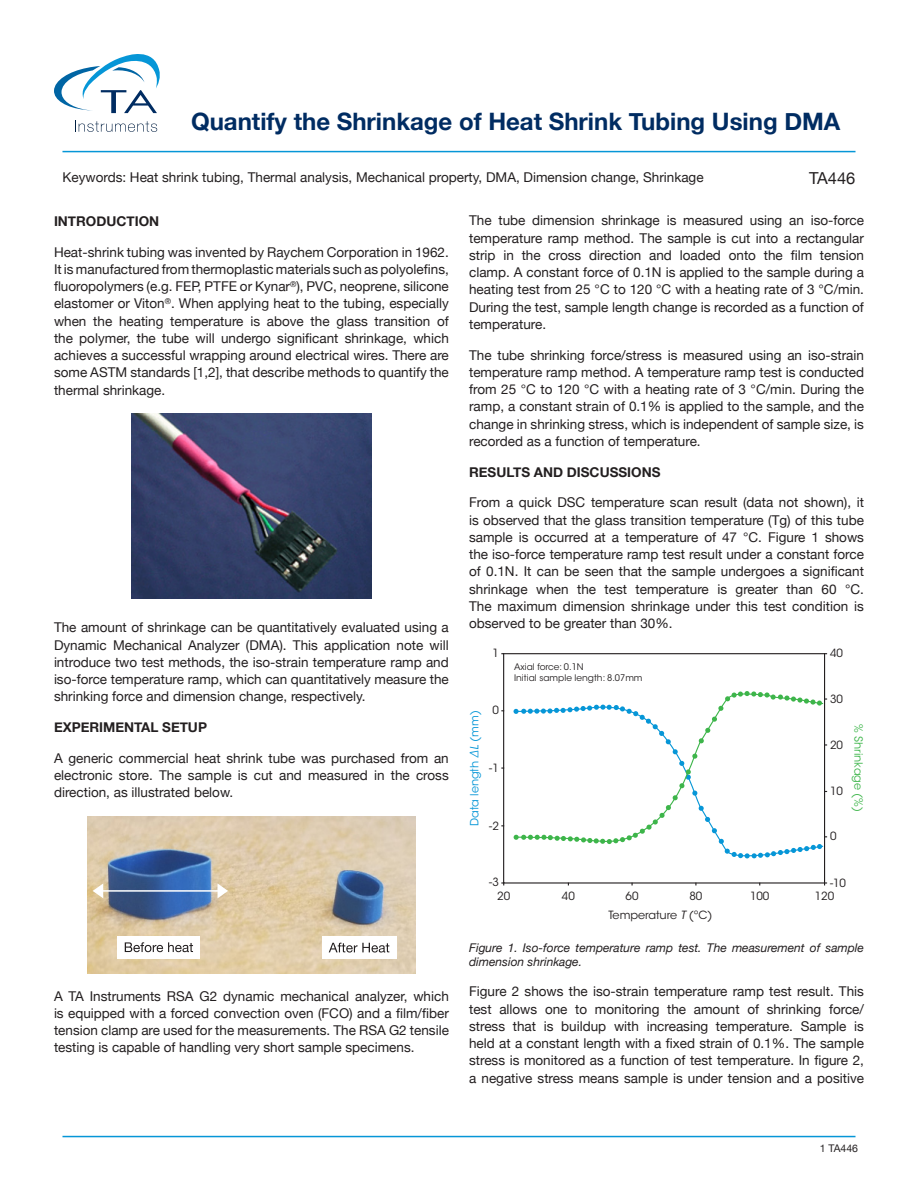
<style>
.page{position:relative;width:918px;height:1188px;background:#fff}
.page>*{position:absolute;margin:0;border:0;box-sizing:border-box;transform-origin:0 0}
.t1{font:700 24px "Helvetica Neue";color:#002c62}
.t2{font:16.5px "Helvetica Neue";color:#231f20}
.t3{font:13.5px/17.2px "Helvetica Neue";color:#231f20;text-align:justify}
.t4{font:700 13.5px "Helvetica Neue";color:#231f20}
.t5{font:italic 12px/13.5px "Helvetica Neue";color:#231f20}
.t6{font:11.25px/13.8px "ITC Avant Garde Std";color:#231f20}
.t7{font:11.25px "ITC Avant Garde Std";color:#0696d7}
.t8{font:11.25px "ITC Avant Garde Std";color:#3db54a}
.t9{font:10.5px "Helvetica Neue";color:#231f20}
.t10{font:9px/10.8px "ITC Avant Garde Std";color:#231f20}
.s1{font-style:italic}
</style>
<div class="page">
<svg style="left:54px;top:54px;width:106px;height:59px"></svg>
<svg style="left:75px;top:121px;width:82px;height:11px"></svg>
<hr style="left:62px;top:151px;width:794px;height:1px;background:#0696d7">
<hr style="left:62px;top:1136px;width:794px;height:1px;background:#0696d7">
<img style="left:131px;top:414px;width:240px;height:184px">
<img style="left:87px;top:816px;width:329px;height:158px">
<div style="left:118px;top:936px;width:82px;height:23px;background:#fff"></div>
<div style="left:322px;top:936px;width:75px;height:23px;background:#fff"></div>
<svg style="left:125px;top:942px;width:68px;height:10px"></svg>
<hr style="left:101px;top:890px;width:118px;height:2px;background:#fff">
<svg style="left:93px;top:883px;width:10px;height:15px"></svg>
<svg style="left:218px;top:883px;width:10px;height:15px"></svg>
<div style="left:503px;top:653px;width:322px;height:231px;border:1px solid #231f20"></div>
<hr style="left:501px;top:653px;width:326px;height:1px;background:#231f20">
<svg style="left:514px;top:691px;width:313px;height:167px"></svg>
<svg style="left:329px;top:943px;width:60px;height:10px"></svg>
<p class="t1" style="left:191px;top:102px;width:651px">Quantify the Shrinkage of Heat Shrink Tubing Using DMA</p>
<p class="t3" style="left:62px;top:169px;width:643px">Keywords: Heat shrink tubing, Thermal analysis, Mechanical property, DMA, Dimension change, Shrinkage</p>
<p class="t4" style="left:54px;top:210px;width:107px">INTRODUCTION</p>
<p class="t3" style="left:54px;top:244px;width:396px">Heat-shrink tubing was invented by Raychem Corporation in 1962.<br>It is manufactured from thermoplastic materials such as polyolefins, fluoropolymers (e.g. FEP, PTFE or Kynar<sup>®</sup>), PVC, neoprene, silicone elastomer or Viton<sup>®</sup>. When applying heat to the tubing, especially when the heating temperature is above the glass transition of the polymer, the tube will undergo significant shrinkage, which achieves a successful wrapping around electrical wires. There are some ASTM standards [1,2], that describe methods to quantify the thermal shrinkage.</p>
<p class="t2" style="left:809px;top:167px;width:48px">TA446</p>
<p class="t3" style="left:469px;top:213px;width:396px">The tube dimension shrinkage is measured using an iso-force temperature ramp method. The sample is cut into a rectangular strip in the cross direction and loaded onto the film tension clamp. A constant force of 0.1N is applied to the sample during a heating test from 25 °C to 120 °C with a heating rate of 3 °C/min.<br>During the test, sample length change is recorded as a function of temperature.</p>
<p class="t3" style="left:469px;top:347px;width:396px">The tube shrinking force/stress is measured using an iso-strain temperature ramp method. A temperature ramp test is conducted from 25 °C to 120 °C with a heating rate of 3 °C/min. During the ramp, a constant strain of 0.1% is applied to the sample, and the change in shrinking stress, which is independent of sample size, is recorded as a function of temperature.</p>
<p class="t4" style="left:469px;top:461px;width:193px">RESULTS AND DISCUSSIONS</p>
<p class="t3" style="left:469px;top:495px;width:396px">From a quick DSC temperature scan result (data not shown), it is observed that the glass transition temperature (Tg) of this tube sample is occurred at a temperature of 47 °C. Figure 1 shows the iso-force temperature ramp test result under a constant force of 0.1N. It can be seen that the sample undergoes a significant shrinkage when the test temperature is greater than 60 °C.<br>The maximum dimension shrinkage under this test condition is observed to be greater than 30%.</p>
<p class="t3" style="left:54px;top:620px;width:396px">The amount of shrinkage can be quantitatively evaluated using a Dynamic Mechanical Analyzer (DMA). This application note will introduce two test methods, the iso-strain temperature ramp and iso-force temperature ramp, which can quantitatively measure the shrinking force and dimension change, respectively.</p>
<p class="t4" style="left:54px;top:717px;width:155px">EXPERIMENTAL SETUP</p>
<p class="t3" style="left:54px;top:750px;width:396px">A generic commercial heat shrink tube was purchased from an electronic store. The sample is cut and measured in the cross direction, as illustrated below.</p>
<p class="t6" style="left:492px;top:647px;width:8px">1</p>
<p class="t6" style="left:830px;top:647px;width:14px">40</p>
<p class="t6" style="left:830px;top:692px;width:14px">30</p>
<p class="t6" style="left:830px;top:738px;width:14px">20</p>
<p class="t6" style="left:830px;top:784px;width:14px">10</p>
<p class="t6" style="left:830px;top:830px;width:8px">0</p>
<p class="t6" style="left:830px;top:876px;width:18px">-10</p>
<p class="t10" style="left:514px;top:662px;width:130px">Axial force: 0.1N<br>Initial sample length: 8.07mm</p>
<p class="t6" style="left:492px;top:704px;width:8px">0</p>
<p class="t7" style="left:468px;top:826px;width:117px;rotate:-90deg">Data length <span class="s1">∆L</span> (mm)</p>
<p class="t8" style="left:866px;top:724px;width:89px;rotate:90deg">% Shrinkage (%)</p>
<p class="t6" style="left:489px;top:761px;width:11px">-1</p>
<p class="t6" style="left:489px;top:819px;width:11px">-2</p>
<p class="t6" style="left:497px;top:875px;width:14px;text-indent:-8px">-3<br>20</p>
<p class="t6" style="left:562px;top:889px;width:14px">40</p>
<p class="t6" style="left:626px;top:889px;width:14px">60</p>
<p class="t6" style="left:689px;top:889px;width:14px">80</p>
<p class="t6" style="left:750px;top:889px;width:21px">100</p>
<p class="t6" style="left:815px;top:889px;width:21px">120</p>
<p class="t3" style="left:54px;top:988px;width:396px">A TA Instruments RSA G2 dynamic mechanical analyzer, which is equipped with a forced convection oven (FCO) and a film/fiber tension clamp are used for the measurements. The RSA G2 tensile testing is capable of handling very short sample specimens.</p>
<p class="t6" style="left:608px;top:908px;width:106px">Temperature <span class="s1">T</span> (ºC)</p>
<p class="t5" style="left:469px;top:942px;width:396px">Figure 1. Iso-force temperature ramp test. The measurement of sample dimension shrinkage.</p>
<p class="t3" style="left:469px;top:984px;width:396px">Figure 2 shows the iso-strain temperature ramp test result. This test allows one to monitoring the amount of shrinking force/ stress that is buildup with increasing temperature. Sample is held at a constant length with a fixed strain of 0.1%. The sample stress is monitored as a function of test temperature. In figure 2, a negative stress means sample is under tension and a positive</p>
<p class="t9" style="left:820px;top:1141px;width:40px">1 TA446</p>
</div>
